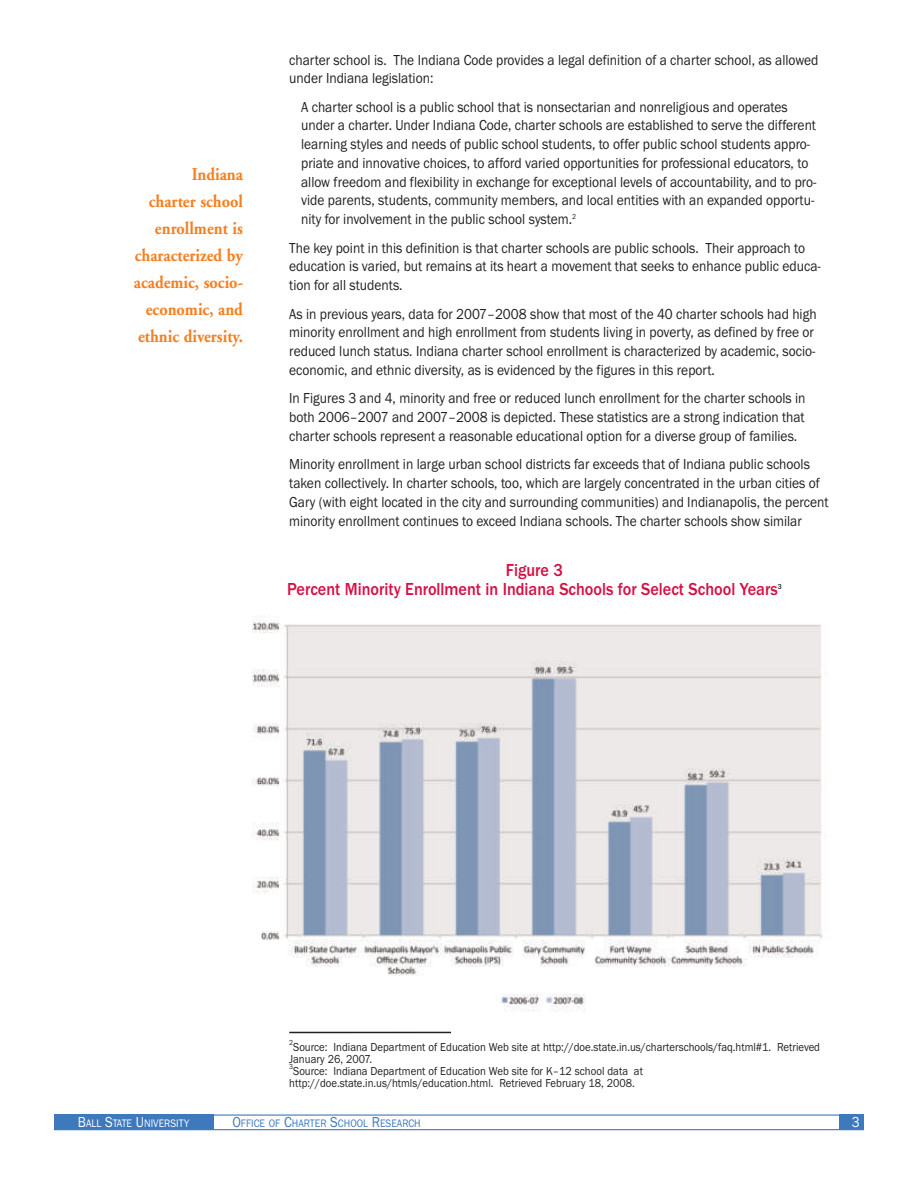
<style>
.page{position:relative;width:918px;height:1188px;background:#fff}
.page>*{position:absolute;margin:0;border:0;box-sizing:border-box;transform-origin:0 0}
.t1{font:700 18px/27px "Adobe Garamond";color:#f57f21;text-align:right;scale:.9 1}
.t2{font:500 18px/18.8px "Franklin Gothic";color:#d50f43;text-align:center;scale:.9 1}
.t3{font:15px/18.8px "Franklin Gothic";color:#231f20;scale:.9 1}
.t4{font:15px "Franklin Gothic";color:#fff;scale:.9 1}
.t5{font:12px/12px "Franklin Gothic";color:#231f20;scale:.9 1}
.t6{font:11.25px "Franklin Gothic";color:#3e79bd;scale:.9 1}
.t7{font:11.25px "Franklin Gothic";color:#fff;scale:.9 1}
.t8{font:500 7.5px "Franklin Gothic";color:#231f20;scale:.9 1}
.s1{font-size:15px}
</style>
<div class="page">
<div style="left:54px;top:1114px;width:159px;height:16px;background:#3e79bd"></div>
<div style="left:839px;top:1114px;width:25px;height:16px;background:#3e79bd"></div>
<div style="left:54px;top:1114px;width:810px;height:16px;border:1px solid #3e79bd"></div>
<hr style="left:289px;top:1032px;width:162px;height:1px;background:#231f20">
<img style="left:252px;top:621px;width:571px;height:391px">
<p class="t1" style="left:134px;top:163px;width:123px">Indiana<br>charter school enrollment is characterized by academic, socio&shy;economic, and ethnic diversity.</p>
<p class="t3" style="left:289px;top:50px;width:590px">charter school is. The Indiana Code provides a legal definition of a charter school, as allowed under Indiana legislation:</p>
<p class="t3" style="left:301px;top:97px;width:574px">A charter school is a public school that is nonsectarian and nonreligious and operates under a charter. Under Indiana Code, charter schools are established to serve the different learning styles and needs of public school students, to offer public school students appro&shy;priate and innovative choices, to afford varied opportunities for professional educators, to allow freedom and flexibility in exchange for exceptional levels of accountability, and to pro&shy;vide parents, students, community members, and local entities with an expanded opportu&shy;nity for involvement in the public school system.<sup>2</sup></p>
<p class="t3" style="left:289px;top:238px;width:592px">The key point in this definition is that charter schools are public schools. Their approach to education is varied, but remains at its heart a movement that seeks to enhance public educa&shy;tion for all students.</p>
<p class="t3" style="left:289px;top:304px;width:588px">As in previous years, data for 2007–2008 show that most of the 40 charter schools had high minority enrollment and high enrollment from students living in poverty, as defined by free or reduced lunch status. Indiana charter school enrollment is characterized by academic, socio&shy;economic, and ethnic diversity, as is evidenced by the figures in this report.</p>
<p class="t3" style="left:289px;top:389px;width:575px;text-align:justify">In Figures 3 and 4, minority and free or reduced lunch enrollment for the charter schools in both 2006–2007 and 2007–2008 is depicted. These statistics are a strong indication that charter schools represent a reasonable educational option for a diverse group of families.</p>
<p class="t3" style="left:289px;top:455px;width:601px">Minority enrollment in large urban school districts far exceeds that of Indiana public schools taken collectively. In charter schools, too, which are largely concentrated in the urban cities of Gary (with eight located in the city and surrounding communities) and Indianapolis, the percent minority enrollment continues to exceed Indiana schools. The charter schools show similar</p>
<p class="t2" style="left:287px;top:560px;width:547px">Figure 3<br>Percent Minority Enrollment in Indiana Schools for Select School Years</p>
<p class="t8" style="left:778px;top:582px;width:6px">3</p>
<p class="t5" style="left:289px;top:1040px;width:591px"><sup>2</sup>Source: Indiana Department of Education Web site at http://doe.state.in.us/charterschools/faq.html#1. Retrieved January 26, 2007.<br><sup>3</sup>Source: Indiana Department of Education Web site for K–12 school data at http://doe.state.in.us/htmls/education.html. Retrieved February 18, 2008.</p>
<p class="t7" style="left:78px;top:1117px;width:125px"><span class="s1">B</span>ALL <span class="s1">S</span>TATE <span class="s1">U</span>NIVERSITY</p>
<p class="t6" style="left:232px;top:1117px;width:211px"><span class="s1">O</span>FFICE OF <span class="s1">C</span>HARTER <span class="s1">S</span>CHOOL <span class="s1">R</span>ESEARCH</p>
<p class="t4" style="left:852px;top:1113px;width:10px">3</p>
</div>
